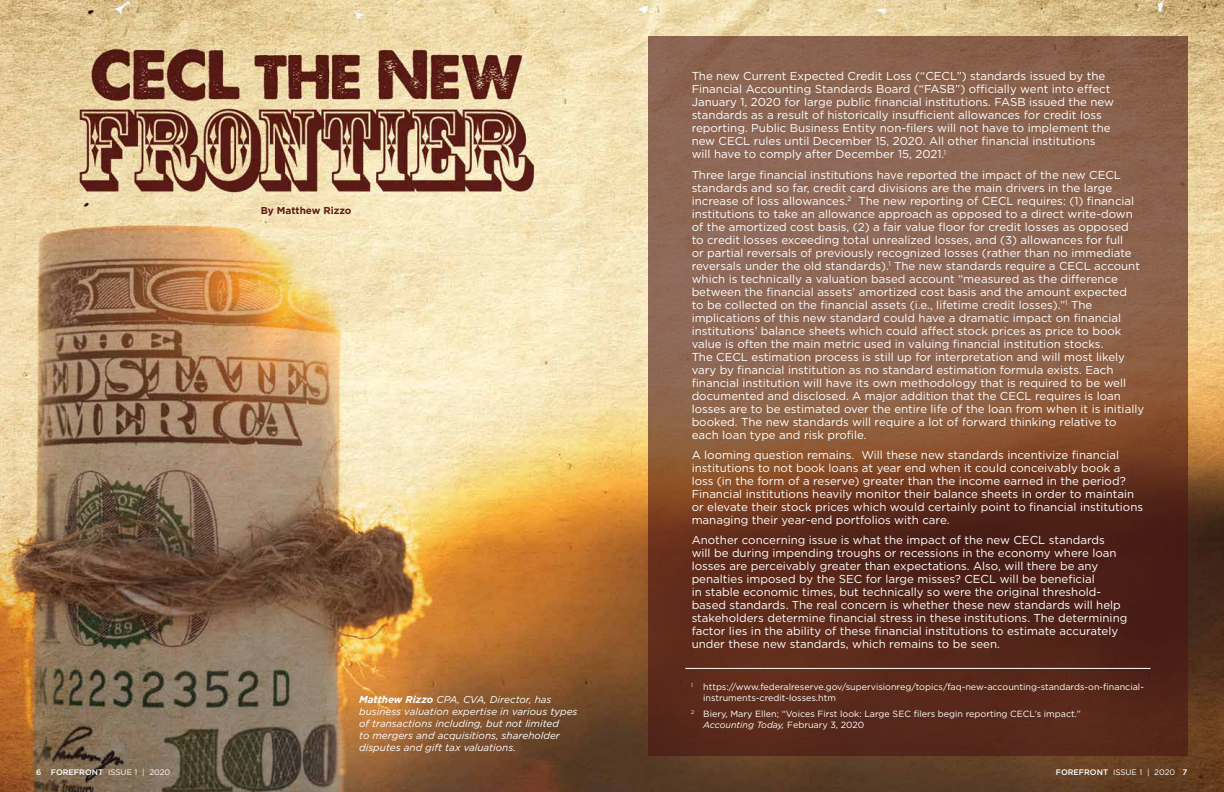
<style>
.page{position:relative;width:1224px;height:792px;background:#fff}
.page>*{position:absolute;margin:0;border:0;box-sizing:border-box;transform-origin:0 0}
.t1{font:11.5px/13px "Gotham";color:#fff}
.t2{font:italic 10px/12px "Gotham";color:#fff}
.t3{font:700 10px "Gotham";color:#5b1c18}
.t4{font:9px/11px "Gotham";color:#fff}
.t5{font:8px "Gotham";color:#fff}
.s1{font-weight:700}
.s2{font-style:italic}
.s3{font-weight:500}
</style>
<div class="page">
<img style="left:0;top:0;width:1224px;height:792px">
<svg style="left:648px;top:36px;width:540px;height:720px;background:#774b38"></svg>
<hr style="left:685px;top:668px;width:466px;height:1px;background:#fff">
<p class="t3" style="left:261px;top:204px;width:92px">By Matthew Rizzo</p>
<p class="t2" style="left:359px;top:693px;width:220px"><span class="s1">Matthew Rizzo</span> CPA, CVA, Director, has business valuation expertise in various types of transactions including, but not limited<br>to mergers and acquisitions, shareholder disputes and gift tax valuations.</p>
<p class="t1" style="left:692px;top:70px;width:424px">The new Current Expected Credit Loss (“CECL”) standards issued by the Financial Accounting Standards Board (“FASB”) officially went into effect January 1, 2020 for large public financial institutions. FASB issued the new standards as a result of historically insufficient allowances for credit loss reporting. Public Business Entity non-filers will not have to implement the new CECL rules until December 15, 2020. All other financial institutions will have to comply after December 15, 2021.<sup>1</sup></p>
<p class="t1" style="left:692px;top:168px;width:454px">Three large financial institutions have reported the impact of the new CECL standards and so far, credit card divisions are the main drivers in the large increase of loss allowances.<sup>2</sup> The new reporting of CECL requires: (1) financial institutions to take an allowance approach as opposed to a direct write-down of the amortized cost basis, (2) a fair value floor for credit losses as opposed<br>to credit losses exceeding total unrealized losses, and (3) allowances for full<br>or partial reversals of previously recognized losses (rather than no immediate reversals under the old standards).<sup>1</sup> The new standards require a CECL account which is technically a valuation based account “measured as the difference between the financial assets' amortized cost basis and the amount expected<br>to be collected on the financial assets (i.e., lifetime credit losses).”<sup>1</sup> The implications of this new standard could have a dramatic impact on financial institutions’ balance sheets which could affect stock prices as price to book value is often the main metric used in valuing financial institution stocks.<br>The CECL estimation process is still up for interpretation and will most likely vary by financial institution as no standard estimation formula exists. Each financial institution will have its own methodology that is required to be well documented and disclosed. A major addition that the CECL requires is loan losses are to be estimated over the entire life of the loan from when it is initially booked. The new standards will require a lot of forward thinking relative to each loan type and risk profile.</p>
<p class="t1" style="left:692px;top:448px;width:453px">A looming question remains. Will these new standards incentivize financial institutions to not book loans at year end when it could conceivably book a loss (in the form of a reserve) greater than the income earned in the period?<br>Financial institutions heavily monitor their balance sheets in order to maintain or elevate their stock prices which would certainly point to financial institutions managing their year-end portfolios with care.</p>
<p class="t1" style="left:692px;top:533px;width:437px">Another concerning issue is what the impact of the new CECL standards<br>will be during impending troughs or recessions in the economy where loan losses are perceivably greater than expectations. Also, will there be any penalties imposed by the SEC for large misses? CECL will be beneficial<br>in stable economic times, but technically so were the original threshold&shy;based standards. The real concern is whether these new standards will help stakeholders determine financial stress in these institutions. The determining factor lies in the ability of these financial institutions to estimate accurately under these new standards, which remains to be seen.</p>
<p class="t4" style="left:703px;top:681px;width:442px;text-indent:-12px"><sup>1</sup> https://www.federalreserve.gov/supervisionreg/topics/faq-new-accounting-standards-on-financial&shy;instruments-credit-losses.htm</p>
<p class="t4" style="left:703px;top:708px;width:379px;text-indent:-12px"><sup>2</sup> Biery, Mary Ellen; “Voices First look: Large SEC filers begin reporting CECL’s impact.”<br><span class="s2">Accounting Today,</span> February 3, 2020</p>
<p class="t5" style="left:36px;top:767px;width:136px"><span class="s3">6 FOREFRONT</span> ISSUE 1 | 2020</p>
<p class="t5" style="left:1056px;top:767px;width:133px"><span class="s3">FOREFRONT</span> ISSUE 1 | 2020 <span class="s3">7</span></p>
</div>
